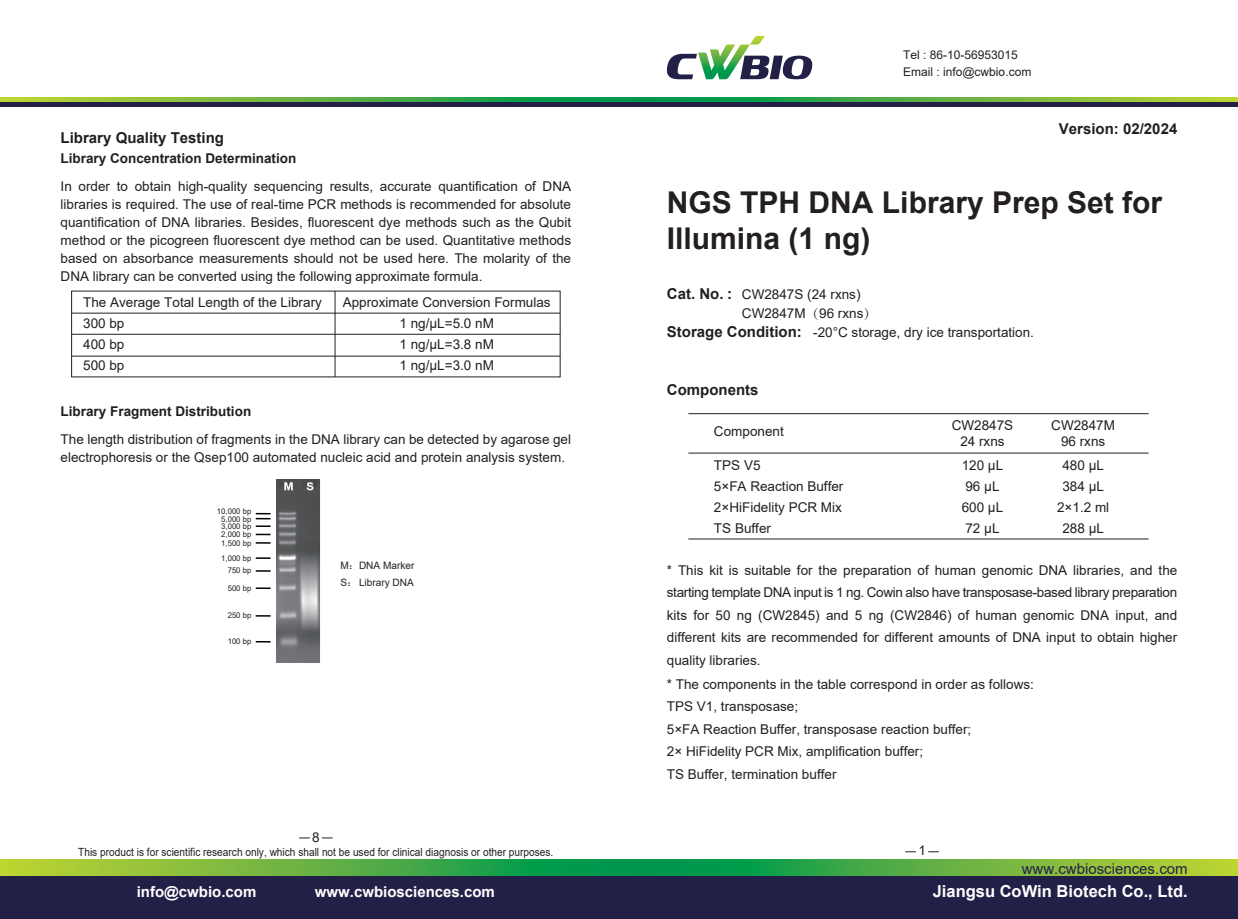
<style>
.page{position:relative;width:1238px;height:919px;background:#fff}
.page>*{position:absolute;margin:0;border:0;box-sizing:border-box;transform-origin:0 0}
.t1{font:700 30px/36px "Arial";color:#231f20}
.t2{font:700 16.5px "Arial";color:#fff}
.t3{font:700 15px "Arial";color:#231f20}
.t4{font:700 15px "Arial";color:#fff}
.t5{font:15px "Arial";color:#232047}
.t6{font:13.5px/21px "Arial";color:#231f20}
.t7{font:700 13.5px "Arial";color:#231f20}
.t8{font:12px/16.5px "Arial";color:#231f20}
.t9{font:11.25px "Arial";color:#231f20;scale:.9 1}
.t10{font:10.2px/17px "Arial";color:#231f20}
.t11{font:7.95px/8.1px "Arial";color:#231f20}
.s1{font-family:"Sim Sun"}
.s2{font-weight:700;font-size:15px}
.s3{font-family:"Sim Sun";font-weight:700;font-size:15px}
.s4{font-family:"Adobe Song Std";font-weight:300}
</style>
<div class="page">
<svg style="left:646px;top:98px;width:591px;height:4px;background:#5bb142"></svg>
<hr style="left:642px;top:102px;width:595px;height:4px;background:#232047">
<svg style="left:0;top:98px;width:646px;height:4px;background:#5bb142"></svg>
<hr style="left:0;top:102px;width:646px;height:4px;background:#232047">
<svg style="left:666px;top:36px;width:146px;height:43px"></svg>
<div style="left:642px;top:874px;width:595px;height:44px;background:#232047"></div>
<svg style="left:646px;top:859px;width:591px;height:16px;background:#5bb142"></svg>
<div style="left:0;top:874px;width:646px;height:44px;background:#232047"></div>
<svg style="left:0;top:859px;width:646px;height:16px;background:#5bb142"></svg>
<hr style="left:688px;top:413px;width:460px;height:1px;background:#231f20">
<hr style="left:688px;top:452px;width:460px;height:1px;background:#231f20">
<hr style="left:688px;top:538px;width:460px;height:1px;background:#231f20">
<hr style="left:72px;top:313px;width:488px;height:1px;background:#231f20">
<hr style="left:72px;top:334px;width:488px;height:1px;background:#231f20">
<hr style="left:72px;top:356px;width:488px;height:1px;background:#231f20">
<hr style="left:334px;top:291px;width:1px;height:86px;background:#231f20">
<img style="left:276px;top:479px;width:44px;height:184px">
<svg style="left:256px;top:525px;width:14px;height:2px"></svg>
<svg style="left:256px;top:542px;width:14px;height:1px"></svg>
<svg style="left:256px;top:557px;width:14px;height:2px"></svg>
<svg style="left:256px;top:570px;width:14px;height:1px"></svg>
<svg style="left:256px;top:615px;width:14px;height:1px"></svg>
<svg style="left:256px;top:641px;width:14px;height:1px"></svg>
<svg style="left:256px;top:533px;width:14px;height:2px"></svg>
<svg style="left:256px;top:587px;width:14px;height:2px"></svg>
<svg style="left:256px;top:513px;width:14px;height:6px"></svg>
<p class="t3" style="left:61px;top:127px;width:165px">Library Quality Testing</p>
<p class="t7" style="left:61px;top:149px;width:237px">Library Concentration Determination</p>
<p class="t6" style="left:61px;top:177px;width:512px;line-height:18px;text-align:justify">In order to obtain high-quality sequencing results, accurate quantification of DNA libraries is required. The use of real-time PCR methods is recommended for absolute quantification of DNA libraries. Besides, fluorescent dye methods such as the Qubit method or the picogreen fluorescent dye method can be used. Quantitative methods based on absorbance measurements should not be used here. The molarity of the DNA library can be converted using the following approximate formula.</p>
<p class="t6" style="left:83px;top:292px;width:240px">The Average Total Length of the Library<br>300 bp<br>400 bp<br>500 bp</p>
<p class="t6" style="left:343px;top:292px;width:209px;text-align:center">Approximate Conversion Formulas<br>1 ng/μL=5.0 nM<br>1 ng/μL=3.8 nM<br>1 ng/μL=3.0 nM</p>
<p class="t7" style="left:61px;top:402px;width:192px">Library Fragment Distribution</p>
<p class="t6" style="left:61px;top:430px;width:512px;line-height:18px">The length distribution of fragments in the DNA library can be detected by agarose gel electrophoresis or the Qsep100 automated nucleic acid and protein analysis system.</p>
<p class="t11" style="left:217px;top:507px;width:36px;text-align:center">10,000 bp<br>5,000 bp</p>
<p class="t11" style="left:221px;top:522px;width:32px;line-height:7.6px">3,000 bp<br>2,000 bp</p>
<p class="t11" style="left:221px;top:535px;width:32px;line-height:15.3px">1,500 bp<br>1,000 bp</p>
<p class="t11" style="left:228px;top:562px;width:25px;line-height:17.2px">750 bp<br>500 bp</p>
<p class="t11" style="left:228px;top:610px;width:25px">250 bp</p>
<p class="t11" style="left:228px;top:636px;width:25px">100 bp</p>
<p class="t10" style="left:340px;top:557px;width:75px">M<span class="s1">：</span>DNA Marker<br>S<span class="s1">：</span> Library DNA</p>
<p class="t6" style="left:312px;top:826px;width:9px">8</p>
<p class="t9" style="left:78px;top:844px;width:529px">This product is for scientific research only, which shall not be used for clinical diagnosis or other purposes.</p>
<p class="t8" style="left:903px;top:46px;width:130px">Tel : 86-10-56953015<br>Email : info@cwbio.com</p>
<p class="t3" style="left:1058px;top:118px;width:120px">Version: 02/2024</p>
<h1 class="t1" style="left:666px;top:185px;width:497px">NGS TPH DNA Library Prep Set for<br>Illumina (1 ng)</h1>
<p class="t6" style="left:666px;top:283px;width:195px"><span class="s2">Cat. No.</span> <span class="s3">:</span> CW2847S (24 rxns)</p>
<p class="t6" style="left:742px;top:303px;width:136px">CW2847M<span class="s4">（</span>96 rxns<span class="s4">）</span></p>
<p class="t6" style="left:666px;top:322px;width:368px"><span class="s2">Storage Condition:</span> -20°C storage, dry ice transportation.</p>
<p class="t3" style="left:666px;top:379px;width:93px">Components</p>
<p class="t6" style="left:714px;top:421px;width:71px">Component</p>
<p class="t6" style="left:951px;top:416px;width:63px;line-height:16.5px;text-align:center">CW2847S<br>24 rxns</p>
<p class="t6" style="left:714px;top:454px;width:131px">TPS V5<br>5×FA Reaction Buffer<br>2×HiFidelity PCR Mix<br>TS Buffer</p>
<p class="t6" style="left:961px;top:454px;width:43px">120 μL<br>96 μL<br>600 μL<br>72 μL</p>
<p class="t6" style="left:1051px;top:416px;width:65px;line-height:16.5px;text-align:center">CW2847M<br>96 rxns</p>
<p class="t6" style="left:1057px;top:454px;width:54px;text-align:center">480 μL<br>384 μL<br>2×1.2 ml<br>288 μL</p>
<p class="t6" style="left:666px;top:558px;width:512px;line-height:22.5px;text-align:justify">* This kit is suitable for the preparation of human genomic DNA libraries, and the starting template DNA input is 1 ng. Cowin also have transposase-based library preparation kits for 50 ng (CW2845) and 5 ng (CW2846) of human genomic DNA input, and different kits are recommended for different amounts of DNA input to obtain higher quality libraries.</p>
<p class="t6" style="left:666px;top:672px;width:368px;line-height:22.5px">* The components in the table correspond in order as follows:<br>TPS V1, transposase;<br>5×FA Reaction Buffer, transposase reaction buffer;<br>2× HiFidelity PCR Mix, amplification buffer;<br>TS Buffer, termination buffer</p>
<p class="t6" style="left:918px;top:840px;width:9px">1</p>
<p class="t5" style="left:1021px;top:857px;width:167px">www.cwbiosciences.com</p>
<p class="t4" style="left:137px;top:880px;width:121px">info@cwbio.com</p>
<p class="t4" style="left:315px;top:880px;width:182px">www.cwbiosciences.com</p>
<p class="t2" style="left:932px;top:879px;width:256px">Jiangsu CoWin Biotech Co., Ltd.</p>
</div>
